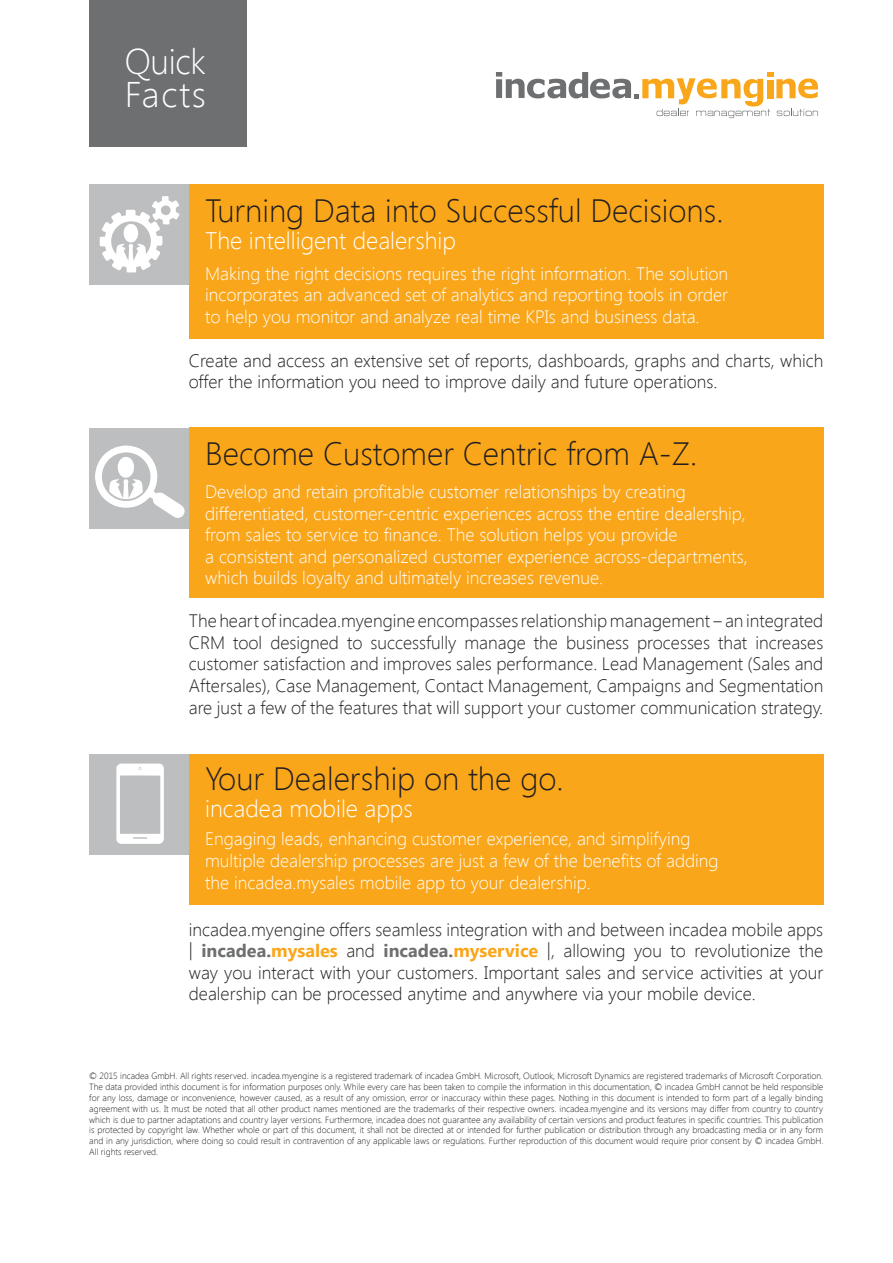
<style>
.page{position:relative;width:893px;height:1263px;background:#fff}
.page>*{position:absolute;margin:0;border:0;box-sizing:border-box;transform-origin:0 0}
.t1{font:300 35.7px/33px "Segoe UI";letter-spacing:-.01em;color:#fff}
.t2{font:300 32.25px "Segoe UI";color:#231f20}
.t3{font:300 24px "Segoe UI";color:#fff}
.t4{font:300 18px/21.6px "Segoe UI";color:#231f20;text-align:justify}
.t5{font:300 18px/21.6px "Segoe UI";color:#fff}
.t6{font:300 9px/10.8px "Segoe UI";color:#231f20;text-align:justify}
.s1{font-weight:700;color:#6d6f71}
.s2{font-weight:700;color:#faa61a}
</style>
<div class="page">
<svg style="left:496px;top:72px;width:322px;height:46px"></svg>
<div style="left:89px;top:0;width:157px;height:146px;background:#6d6f71"></div>
<div style="left:89px;top:184px;width:101px;height:101px;background:#bcbec0"></div>
<div style="left:189px;top:184px;width:634px;height:155px;background:#faa61a"></div>
<div style="left:89px;top:428px;width:101px;height:100px;background:#bcbec0"></div>
<div style="left:189px;top:428px;width:634px;height:170px;background:#faa61a"></div>
<div style="left:89px;top:754px;width:101px;height:101px;background:#bcbec0"></div>
<div style="left:189px;top:754px;width:634px;height:151px;background:#faa61a"></div>
<svg style="left:100px;top:196px;width:79px;height:76px"></svg>
<svg style="left:95px;top:445px;width:90px;height:73px"></svg>
<svg style="left:116px;top:763px;width:48px;height:81px"></svg>
<h1 class="t1" style="left:125px;top:43px;width:83px">Quick<br>Facts</h1>
<h2 class="t2" style="left:205px;top:188px;width:520px">Turning Data into Successful Decisions.</h2>
<h3 class="t3" style="left:205px;top:224px;width:252px">The intelligent dealership</h3>
<h3 class="t5" style="left:205px;top:262px;width:524px;text-align:justify">Making the right decisions requires the right information. The solution incorporates an advanced set of analytics and reporting tools in order to help you monitor and analyze real time KPIs and business data.</h3>
<h3 class="t4" style="left:189px;top:349px;width:636px">Create and access an extensive set of reports, dashboards, graphs and charts, which offer the information you need to improve daily and future operations.</h3>
<h2 class="t2" style="left:205px;top:431px;width:494px">Become Customer Centric from A-Z.</h2>
<p class="t5" style="left:205px;top:480px;width:544px">Develop and retain profitable customer relationships by creating differentiated, customer-centric experiences across the entire dealership, from sales to service to finance. The solution helps you provide<br>a consistent and personalized customer experience across-departments, which builds loyalty and ultimately increases revenue.</p>
<p class="t4" style="left:189px;top:609px;width:636px">The heart of incadea.myengine encompasses relationship management ‒ an integrated CRM tool designed to successfully manage the business processes that increases customer satisfaction and improves sales performance. Lead Management (Sales and Aftersales), Case Management, Contact Management, Campaigns and Segmentation are just a few of the features that will support your customer communication strategy.</p>
<h2 class="t2" style="left:205px;top:756px;width:360px">Your Dealership on the go.</h2>
<h3 class="t3" style="left:205px;top:792px;width:209px">incadea mobile apps</h3>
<h3 class="t5" style="left:205px;top:828px;width:515px">Engaging leads, enhancing customer experience, and simplifying multiple dealership processes are just a few of the benefits of adding the incadea.mysales mobile app to your dealership.</h3>
<p class="t4" style="left:189px;top:918px;width:636px">incadea.myengine offers seamless integration with and between incadea mobile apps | <span class="s1">incadea.</span><span class="s2">mysales</span> and <span class="s1">incadea.</span><span class="s2">myservice</span> |, allowing you to revolutionize the way you interact with your customers. Important sales and service activities at your dealership can be processed anytime and anywhere via your mobile device.</p>
<p class="t6" style="left:89px;top:1070px;width:736px">© 2015 incadea GmbH. All rights reserved. incadea.myengine is a registered trademark of incadea GmbH. Microsoft, Outlook, Microsoft Dynamics are registered trademarks of Microsoft Corporation.<br>The data provided inthis document is for information purposes only. While every care has been taken to compile the information in this documentation, © incadea GmbH cannot be held responsible for any loss, damage or inconvenience, however caused, as a result of any omission, error or inaccuracy within these pages. Nothing in this document is intended to form part of a legally binding agreement with us. It must be noted that all other product names mentioned are the trademarks of their respective owners. incadea.myengine and its versions may differ from country to country which is due to partner adaptations and country layer versions. Furthermore, incadea does not guarantee any availability of certain versions and product features in specific countries. This publication is protected by copyright law. Whether whole or part of this document, it shall not be directed at or intended for further publication or distribution through any broadcasting media or in any form and in any jurisdiction, where doing so could result in contravention of any applicable laws or regulations. Further reproduction of this document would require prior consent by © incadea GmbH.<br>All rights reserved.</p>
</div>
